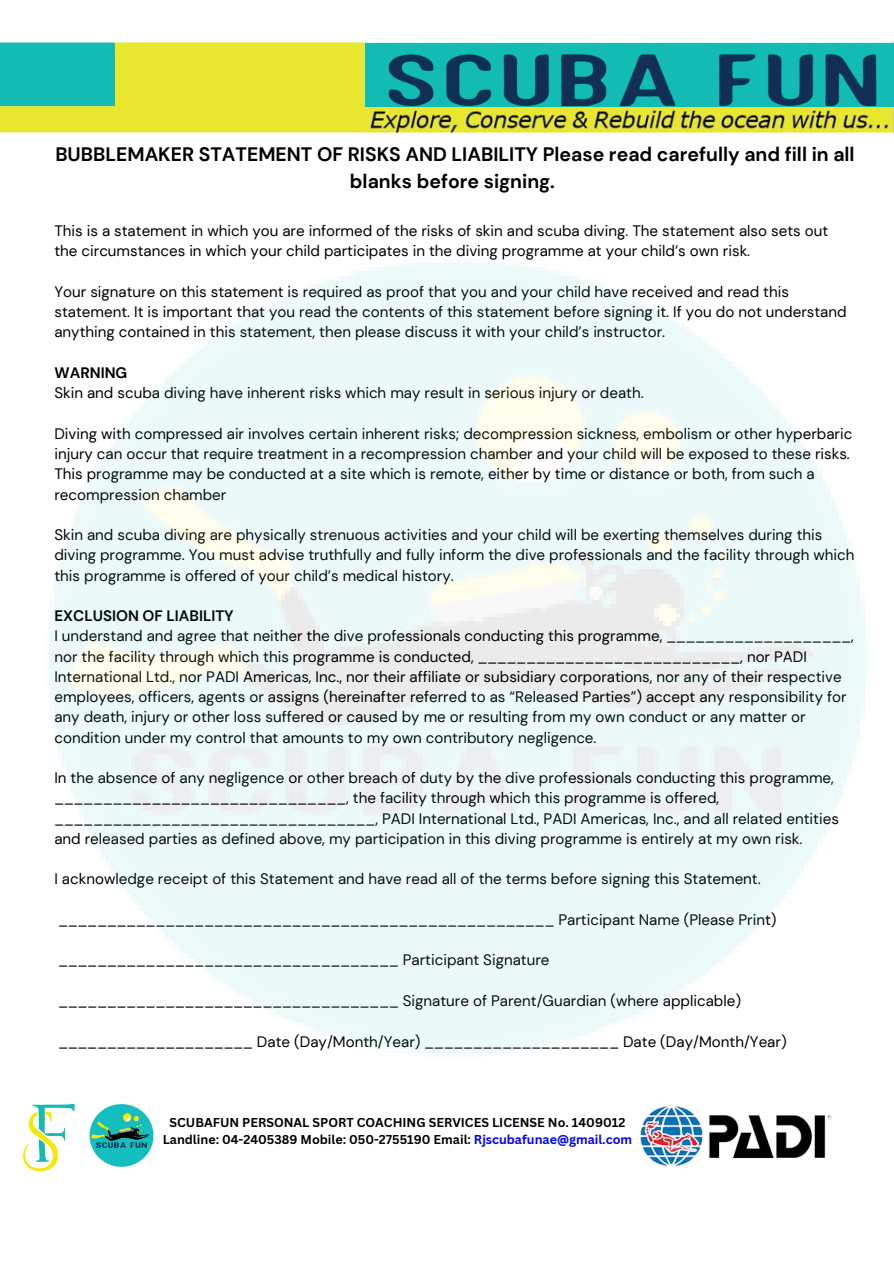
<style>
.page{position:relative;width:894px;height:1264px;background:#fff}
.page>*{position:absolute;margin:0;border:0;box-sizing:border-box;transform-origin:0 0}
.t1{font:700 19.5px/27px "DM Sans";color:#000;text-align:center}
.t2{font:15.15px/20.2px "DM Sans";color:#000}
.t3{font:700 12.45px/16.8px "Canva Sans";color:#000;text-align:center}
.s1{font-weight:700}
.s2{color:#00f}
</style>
<div class="page">
<img style="left:0;top:42px;width:893px;height:92px">
<img style="left:89px;top:1104px;width:65px;height:63px">
<img style="left:640px;top:1106px;width:192px;height:60px">
<div style="left:0;top:43px;width:114px;height:63px;background:#12bbb4"></div>
<div style="left:365px;top:43px;width:528px;height:64px;background:#12bbb4"></div>
<img style="left:388px;top:54px;width:489px;height:53px">
<img style="left:23px;top:1103px;width:52px;height:69px">
<h2 class="t1" style="left:55px;top:140px;width:800px">BUBBLEMAKER STATEMENT OF RISKS AND LIABILITY Please read carefully and fill in all blanks before signing.</h2>
<h2 class="t2" style="left:54px;top:221px;width:775px">This is a statement in which you are informed of the risks of skin and scuba diving. The statement also sets out the circumstances in which your child participates in the diving programme at your child’s own risk.</h2>
<h2 class="t2" style="left:54px;top:281px;width:793px">Your signature on this statement is required as proof that you and your child have received and read this statement. It is important that you read the contents of this statement before signing it. If you do not understand anything contained in this statement, then please discuss it with your child’s instructor.</h2>
<h2 class="t2" style="left:54px;top:362px;width:590px"><span class="s1">WARNING<br></span>Skin and scuba diving have inherent risks which may result in serious injury or death.</h2>
<h2 class="t2" style="left:54px;top:423px;width:799px">Diving with compressed air involves certain inherent risks; decompression sickness, embolism or other hyperbaric injury can occur that require treatment in a recompression chamber and your child will be exposed to these risks.<br>This programme may be conducted at a site which is remote, either by time or distance or both, from such a recompression chamber</h2>
<h2 class="t2" style="left:54px;top:524px;width:801px">Skin and scuba diving are physically strenuous activities and your child will be exerting themselves during this diving programme. You must advise truthfully and fully inform the dive professionals and the facility through which this programme is offered of your child’s medical history.</h2>
<h2 class="t2" style="left:54px;top:605px;width:800px"><span class="s1">EXCLUSION OF LIABILITY<br></span>I understand and agree that neither the dive professionals conducting this programme, ___________________, nor the facility through which this programme is conducted, ___________________________, nor PADI International Ltd., nor PADI Americas, Inc., nor their affiliate or subsidiary corporations, nor any of their respective employees, officers, agents or assigns (hereinafter referred to as “Released Parties”) accept any responsibility for any death, injury or other loss suffered or caused by me or resulting from my own conduct or any matter or condition under my control that amounts to my own contributory negligence.</h2>
<h2 class="t2" style="left:54px;top:767px;width:785px">In the absence of any negligence or other breach of duty by the dive professionals conducting this programme, ______________________________, the facility through which this programme is offered, _________________________________, PADI International Ltd., PADI Americas, Inc., and all related entities and released parties as defined above, my participation in this diving programme is entirely at my own risk.</h2>
<h2 class="t2" style="left:54px;top:869px;width:707px">I acknowledge receipt of this Statement and have read all of the terms before signing this Statement.</h2>
<h2 class="t2" style="left:58px;top:909px;width:719px">___________________________________________________ Participant Name (Please Print)</h2>
<h2 class="t2" style="left:58px;top:950px;width:492px">___________________________________ Participant Signature</h2>
<p class="t2" style="left:58px;top:990px;width:684px">___________________________________ Signature of Parent/Guardian (where applicable)</p>
<p class="t2" style="left:58px;top:1031px;width:729px">____________________ Date (Day/Month/Year) ____________________ Date (Day/Month/Year)</p>
<h2 class="t3" style="left:163px;top:1113px;width:471px">SCUBAFUN PERSONAL SPORT COACHING SERVICES LICENSE No. 1409012<br>Landline: 04-2405389 Mobile: 050-2755190 Email: <span class="s2">Rjscubafunae@gmail.com</span></h2>
</div>
